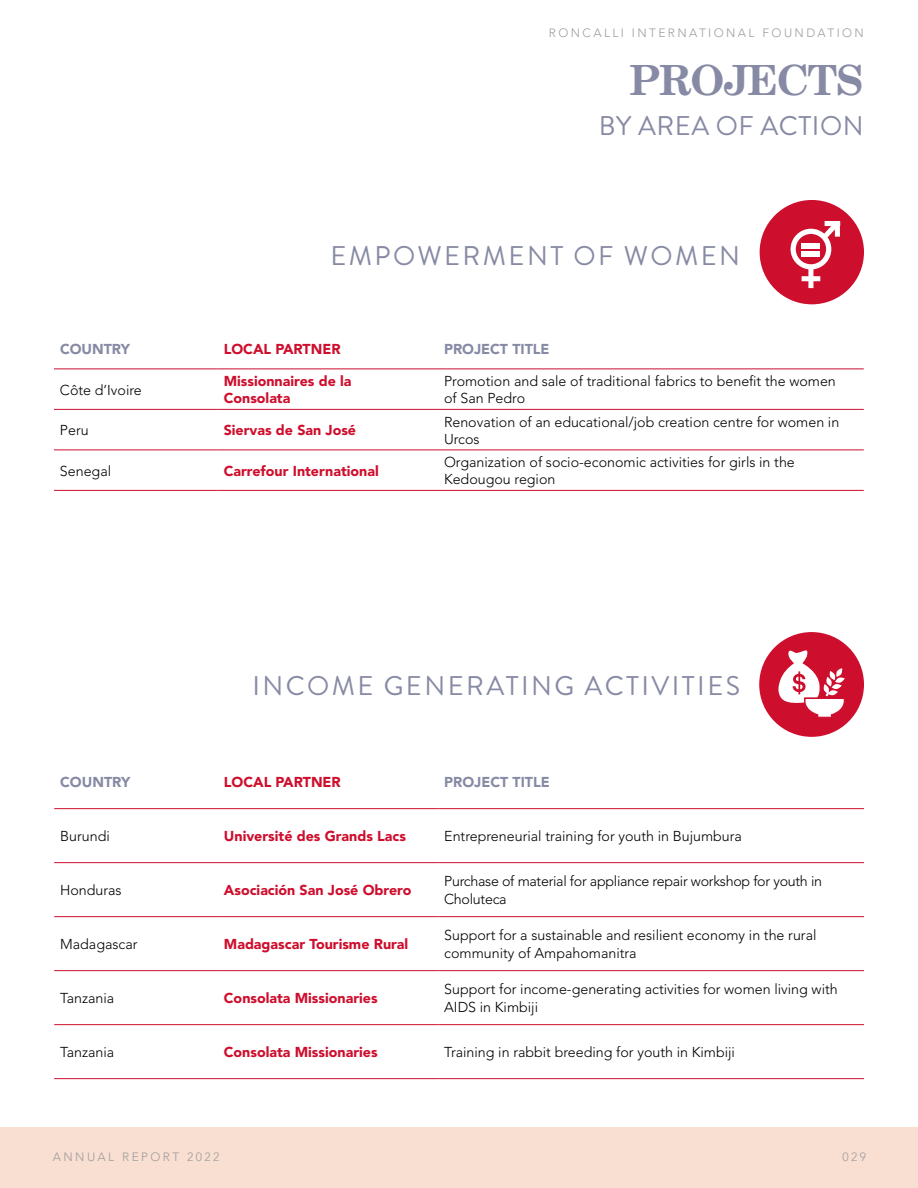
<style>
.page{position:relative;width:918px;height:1188px;background:#fff}
.page>*{position:absolute;margin:0;border:0;box-sizing:border-box;transform-origin:0 0}
.t1{font:700 45px "Century Sch";letter-spacing:-.015em;color:#878aa4}
.t2{font:27px "Brandon Grotesque";letter-spacing:.09em;color:#878aa4}
.t3{font:27px "Brandon Grotesque";letter-spacing:.02em;color:#878aa4}
.t4{font:300 14.25px/17.1px "Avenir";color:#000}
.t5{font:900 14.25px/17.1px "Avenir";color:#ce0e2d}
.t6{font:300 14.25px/17.1px "Avenir";letter-spacing:-.02em;color:#000}
.t7{font:900 14.25px "Avenir";color:#878aa4}
.t8{font:300 12px "Avenir";letter-spacing:.2em;color:#9d9d9c}
</style>
<div class="page">
<div style="left:760px;top:200px;width:104px;height:104px;background:#ce0e2d;border-radius:50%"></div>
<svg style="left:791px;top:221px;width:49px;height:67px"></svg>
<svg style="left:54px;top:368px;width:810px;height:122px"></svg>
<hr style="left:54px;top:409px;width:164px;height:1px;background:#ce0e2d">
<hr style="left:218px;top:409px;width:220px;height:1px;background:#ce0e2d">
<hr style="left:438px;top:409px;width:426px;height:1px;background:#ce0e2d">
<hr style="left:54px;top:450px;width:164px;height:1px;background:#ce0e2d">
<hr style="left:218px;top:450px;width:220px;height:1px;background:#ce0e2d">
<hr style="left:438px;top:450px;width:426px;height:1px;background:#ce0e2d">
<hr style="left:54px;top:490px;width:164px;height:1px;background:#ce0e2d">
<hr style="left:218px;top:490px;width:220px;height:1px;background:#ce0e2d">
<hr style="left:438px;top:490px;width:426px;height:1px;background:#ce0e2d">
<hr style="left:54px;top:369px;width:164px;height:1px;background:#ce0e2d">
<hr style="left:218px;top:369px;width:220px;height:1px;background:#ce0e2d">
<hr style="left:438px;top:369px;width:426px;height:1px;background:#ce0e2d">
<div style="left:759px;top:632px;width:105px;height:105px;background:#ce0e2d;border-radius:50%"></div>
<svg style="left:778px;top:650px;width:67px;height:68px"></svg>
<svg style="left:54px;top:809px;width:810px;height:217px"></svg>
<hr style="left:54px;top:862px;width:164px;height:1px;background:#ce0e2d">
<hr style="left:218px;top:862px;width:220px;height:1px;background:#ce0e2d">
<hr style="left:438px;top:862px;width:426px;height:1px;background:#ce0e2d">
<hr style="left:54px;top:916px;width:164px;height:1px;background:#ce0e2d">
<hr style="left:218px;top:916px;width:220px;height:1px;background:#ce0e2d">
<hr style="left:438px;top:916px;width:426px;height:1px;background:#ce0e2d">
<hr style="left:54px;top:970px;width:164px;height:1px;background:#ce0e2d">
<hr style="left:218px;top:970px;width:220px;height:1px;background:#ce0e2d">
<hr style="left:438px;top:970px;width:426px;height:1px;background:#ce0e2d">
<hr style="left:54px;top:1024px;width:164px;height:1px;background:#ce0e2d">
<hr style="left:218px;top:1024px;width:220px;height:1px;background:#ce0e2d">
<hr style="left:438px;top:1024px;width:426px;height:1px;background:#ce0e2d">
<hr style="left:54px;top:1078px;width:164px;height:1px;background:#ce0e2d">
<hr style="left:218px;top:1078px;width:220px;height:1px;background:#ce0e2d">
<hr style="left:438px;top:1078px;width:426px;height:1px;background:#ce0e2d">
<hr style="left:54px;top:808px;width:164px;height:1px;background:#ce0e2d">
<hr style="left:218px;top:808px;width:220px;height:1px;background:#ce0e2d">
<hr style="left:438px;top:808px;width:426px;height:1px;background:#ce0e2d">
<div style="left:0;top:1128px;width:918px;height:60px;background:#f9ded2"></div>
<p class="t8" style="left:549px;top:26px;width:317px">RONCALLI INTERNATIONAL FOUNDATION</p>
<h1 class="t1" style="left:630px;top:55px;width:236px">PROJECTS</h1>
<h2 class="t3" style="left:599px;top:107px;width:266px">BY AREA OF ACTION</h2>
<h2 class="t2" style="left:330px;top:237px;width:411px">EMPOWERMENT OF WOMEN</h2>
<p class="t7" style="left:60px;top:340px;width:72px">COUNTRY</p>
<p class="t5" style="left:224px;top:340px;width:118px">LOCAL PARTNER</p>
<p class="t7" style="left:444px;top:340px;width:107px">PROJECT TITLE</p>
<p class="t4" style="left:60px;top:381px;width:83px">Côte d’Ivoire</p>
<p class="t5" style="left:224px;top:372px;width:129px">Missionnaires de la<br>Consolata</p>
<p class="t4" style="left:444px;top:373px;width:393px">Promotion and sale of traditional fabrics to benefit the women of San Pedro</p>
<p class="t4" style="left:60px;top:422px;width:30px">Peru</p>
<p class="t5" style="left:224px;top:421px;width:134px">Siervas de San José</p>
<p class="t4" style="left:444px;top:413px;width:397px">Renovation of an educational/job creation centre for women in<br>Urcos</p>
<p class="t4" style="left:60px;top:462px;width:53px">Senegal</p>
<p class="t5" style="left:224px;top:462px;width:157px">Carrefour International</p>
<p class="t4" style="left:444px;top:454px;width:352px">Organization of socio-economic activities for girls in the<br>Kedougou region</p>
<h2 class="t2" style="left:252px;top:667px;width:489px">INCOME GENERATING ACTIVITIES</h2>
<p class="t7" style="left:60px;top:773px;width:72px">COUNTRY</p>
<p class="t5" style="left:224px;top:773px;width:118px">LOCAL PARTNER</p>
<p class="t7" style="left:444px;top:773px;width:107px">PROJECT TITLE</p>
<p class="t4" style="left:60px;top:828px;width:51px">Burundi</p>
<p class="t5" style="left:224px;top:827px;width:184px">Université des Grands Lacs</p>
<p class="t4" style="left:444px;top:828px;width:299px">Entrepreneurial training for youth in Bujumbura</p>
<p class="t4" style="left:60px;top:882px;width:63px">Honduras</p>
<p class="t5" style="left:224px;top:881px;width:189px">Asociación San José Obrero</p>
<p class="t6" style="left:444px;top:873px;width:379px">Purchase of material for appliance repair workshop for youth in<br>Choluteca</p>
<p class="t4" style="left:60px;top:936px;width:79px">Madagascar</p>
<p class="t5" style="left:224px;top:935px;width:186px">Madagascar Tourisme Rural</p>
<p class="t4" style="left:444px;top:927px;width:374px">Support for a sustainable and resilient economy in the rural community of Ampahomanitra</p>
<p class="t4" style="left:60px;top:990px;width:56px">Tanzania</p>
<p class="t5" style="left:224px;top:989px;width:155px">Consolata Missionaries</p>
<p class="t4" style="left:444px;top:981px;width:395px">Support for income-generating activities for women living with<br>AIDS in Kimbiji</p>
<p class="t4" style="left:60px;top:1044px;width:56px">Tanzania</p>
<p class="t5" style="left:224px;top:1043px;width:155px">Consolata Missionaries</p>
<p class="t4" style="left:444px;top:1044px;width:292px">Training in rabbit breeding for youth in Kimbiji</p>
<p class="t8" style="left:53px;top:1150px;width:168px">ANNUAL REPORT 2022</p>
<p class="t8" style="left:843px;top:1150px;width:25px">029</p>
</div>
